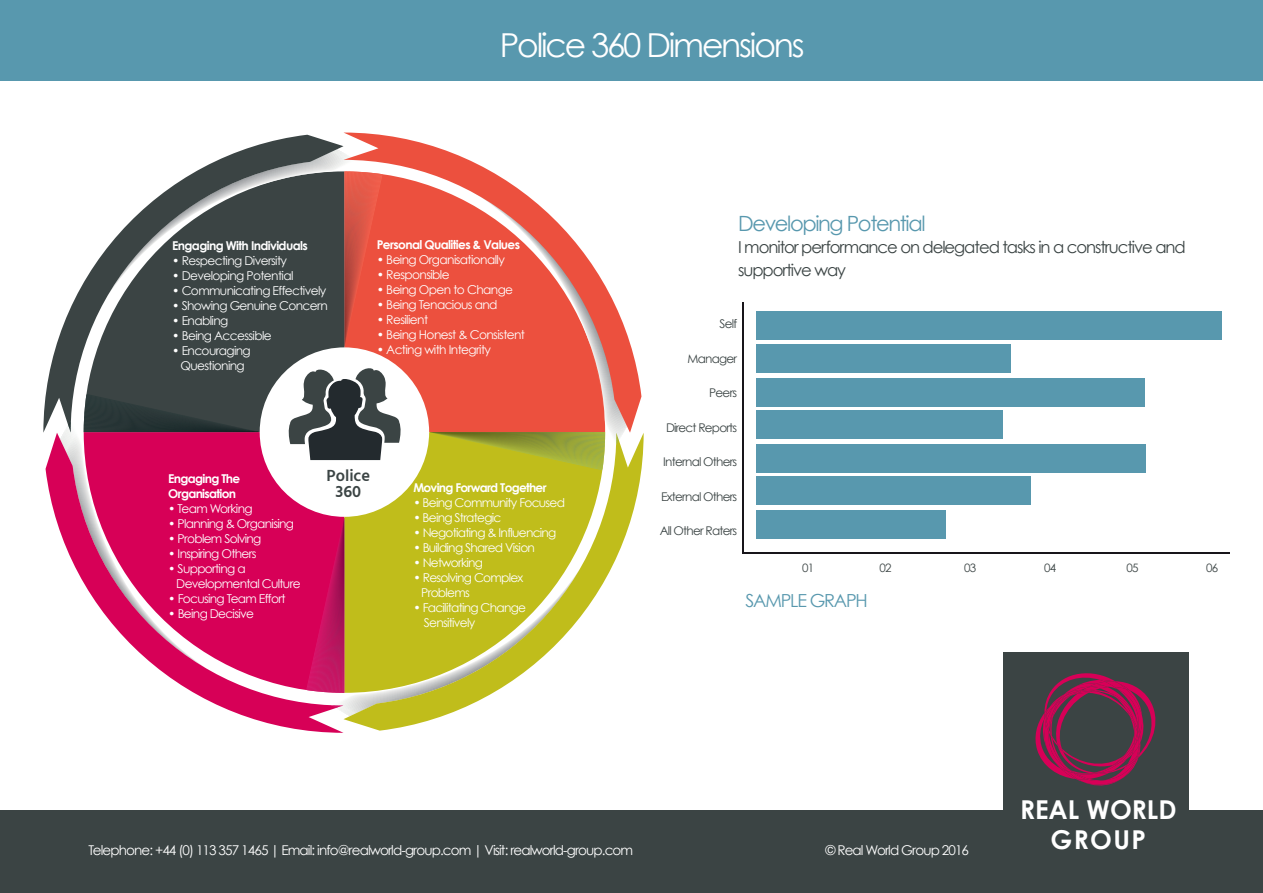
<style>
.page{position:relative;width:1263px;height:893px;background:#fff}
.page>*{position:absolute;margin:0;border:0;box-sizing:border-box;transform-origin:0 0}
.t1{font:33px "Century Gothic";letter-spacing:-.065em;color:#fff}
.t2{font:700 25.95px/29.7px "Century Gothic";color:#fff;text-align:center}
.t3{font:21px "Century Gothic";letter-spacing:-.065em;color:#5898ae}
.t4{font:18px "Century Gothic";letter-spacing:-.065em;color:#5898ae}
.t5{font:16.5px/22.5px "Century Gothic";letter-spacing:-.065em;color:#3b4444}
.t6{font:600 16.5px/15.5px "Hind";color:#3b4444;text-align:center}
.t7{font:13.5px "Century Gothic";letter-spacing:-.065em;color:#fff}
.t8{font:12.15px/15px "Century Gothic";letter-spacing:-.055em;color:#fff}
.t9{font:700 12.15px/15px "Century Gothic";letter-spacing:-.05em;color:#fff}
.t10{font:12px "Century Gothic";letter-spacing:-.065em;color:#3b4444}
.t11{font:11.55px "Century Gothic";letter-spacing:-.065em;color:#3b4444}
</style>
<div class="page">
<div style="left:0;top:0;width:1263px;height:81px;background:#5898ae"></div>
<div style="left:0;top:811px;width:1263px;height:82px;background:#3b4444"></div>
<hr style="left:742px;top:302px;width:2px;height:251px;background:#18151a">
<hr style="left:742px;top:552px;width:487px;height:2px;background:#18151a">
<div style="left:754px;top:311px;width:468px;height:28px;background:#5898ae"></div>
<div style="left:754px;top:345px;width:257px;height:28px;background:#5898ae"></div>
<div style="left:753px;top:378px;width:391px;height:28px;background:#5898ae"></div>
<div style="left:753px;top:411px;width:249px;height:28px;background:#5898ae"></div>
<div style="left:754px;top:444px;width:392px;height:28px;background:#5898ae"></div>
<div style="left:753px;top:476px;width:278px;height:28px;background:#5898ae"></div>
<div style="left:753px;top:511px;width:192px;height:28px;background:#5898ae"></div>
<div style="left:745px;top:304px;width:11px;height:241px;background:#fff"></div>
<div style="left:1003px;top:652px;width:186px;height:211px;background:#3b4444"></div>
<svg style="left:1035px;top:673px;width:121px;height:113px"></svg>
<svg style="left:43px;top:135px;width:300px;height:298px;fill:#3b4444"></svg>
<svg style="left:60px;top:394px;width:200px;height:39px;background:#464c4e"></svg>
<svg style="left:46px;top:433px;width:297px;height:300px;fill:#d70057"></svg>
<svg style="left:306px;top:517px;width:37px;height:199px;background:#cf1e69"></svg>
<svg style="left:343px;top:433px;width:301px;height:298px;fill:#c0bd1b"></svg>
<svg style="left:616px;top:438px;width:14px;height:6px"></svg>
<svg style="left:343px;top:133px;width:298px;height:300px;fill:#ec503e"></svg>
<svg style="left:288px;top:366px;width:113px;height:94px"></svg>
<h1 class="t1" style="left:500px;top:25px;width:306px">Police 360 Dimensions</h1>
<p class="t9" style="left:172px;top:238px;width:137px">Engaging With Individuals</p>
<p class="t8" style="left:172px;top:253px;width:116px">• Respecting Diversity</p>
<p class="t8" style="left:172px;top:268px;width:123px">• Developing Potential</p>
<p class="t8" style="left:172px;top:283px;width:156px">• Communicating Effectively</p>
<p class="t8" style="left:172px;top:298px;width:157px">• Showing Genuine Concern</p>
<p class="t8" style="left:172px;top:313px;width:58px">• Enabling</p>
<p class="t8" style="left:172px;top:328px;width:101px">• Being Accessible</p>
<p class="t8" style="left:172px;top:343px;width:80px;text-align:center">• Encouraging<br>Questioning</p>
<p class="t9" style="left:377px;top:237px;width:145px">Personal Qualities &amp; Values</p>
<p class="t8" style="left:377px;top:252px;width:130px">• Being Organisationally</p>
<p class="t8" style="left:377px;top:267px;width:74px">• Responsible</p>
<p class="t8" style="left:377px;top:282px;width:138px">• Being Open to Change</p>
<p class="t8" style="left:377px;top:297px;width:122px">• Being Tenacious and</p>
<p class="t8" style="left:377px;top:312px;width:53px">• Resilient</p>
<p class="t8" style="left:377px;top:327px;width:150px">• Being Honest &amp; Consistent</p>
<p class="t8" style="left:377px;top:342px;width:116px">• Acting with Integrity</p>
<p class="t9" style="left:168px;top:471px;width:73px">Engaging The<br>Organisation</p>
<p class="t8" style="left:168px;top:501px;width:86px">• Team Working</p>
<p class="t8" style="left:168px;top:516px;width:127px">• Planning &amp; Organising</p>
<p class="t8" style="left:168px;top:531px;width:95px">• Problem Solving</p>
<p class="t8" style="left:168px;top:546px;width:90px">• Inspiring Others</p>
<p class="t8" style="left:176px;top:561px;width:126px;text-indent:-8px">• Supporting a<br>Developmental Culture</p>
<p class="t8" style="left:168px;top:591px;width:119px">• Focusing Team Effort</p>
<p class="t8" style="left:168px;top:606px;width:87px">• Being Decisive</p>
<h3 class="t6" style="left:327px;top:468px;width:45px">Police<br>360</h3>
<p class="t9" style="left:413px;top:480px;width:135px">Moving Forward Together</p>
<p class="t8" style="left:413px;top:495px;width:153px">• Being Community Focused</p>
<p class="t8" style="left:413px;top:510px;width:90px">• Being Strategic</p>
<p class="t8" style="left:413px;top:525px;width:145px">• Negotiating &amp; Influencing</p>
<p class="t8" style="left:413px;top:540px;width:123px">• Building Shared Vision</p>
<p class="t8" style="left:413px;top:555px;width:71px">• Networking</p>
<p class="t8" style="left:421px;top:570px;width:104px;text-indent:-8px">• Resolving Complex<br>Problems</p>
<p class="t8" style="left:424px;top:600px;width:104px;text-indent:-11px">• Facilitating Change<br>Sensitively</p>
<h3 class="t3" style="left:738px;top:210px;width:189px">Developing Potential</h3>
<h3 class="t5" style="left:738px;top:236px;width:449px">I monitor performance on delegated tasks in a constructive and supportive way</h3>
<p class="t10" style="left:719px;top:317px;width:19px">Self</p>
<p class="t10" style="left:688px;top:351px;width:51px">Manager</p>
<p class="t10" style="left:709px;top:386px;width:29px">Peers</p>
<p class="t10" style="left:666px;top:420px;width:73px">Direct Reports</p>
<p class="t10" style="left:663px;top:455px;width:75px">Internal Others</p>
<p class="t10" style="left:661px;top:489px;width:78px">External Others</p>
<p class="t10" style="left:660px;top:524px;width:79px">All Other Raters</p>
<p class="t11" style="left:802px;top:560px;width:14px">01</p>
<p class="t11" style="left:879px;top:560px;width:14px">02</p>
<p class="t11" style="left:964px;top:560px;width:14px">03</p>
<p class="t11" style="left:1044px;top:560px;width:14px">04</p>
<p class="t11" style="left:1126px;top:560px;width:14px">05</p>
<p class="t11" style="left:1206px;top:560px;width:14px">06</p>
<h3 class="t4" style="left:745px;top:589px;width:124px">SAMPLE GRAPH</h3>
<p class="t7" style="left:89px;top:842px;width:546px">Telephone: +44 (0) 113 357 1465 | Email: info@realworld-group.com | Visit: realworld-group.com</p>
<p class="t7" style="left:825px;top:842px;width:145px">© Real World Group 2016</p>
<h2 class="t2" style="left:1020px;top:794px;width:158px">REAL WORLD<br>GROUP</h2>
</div>
